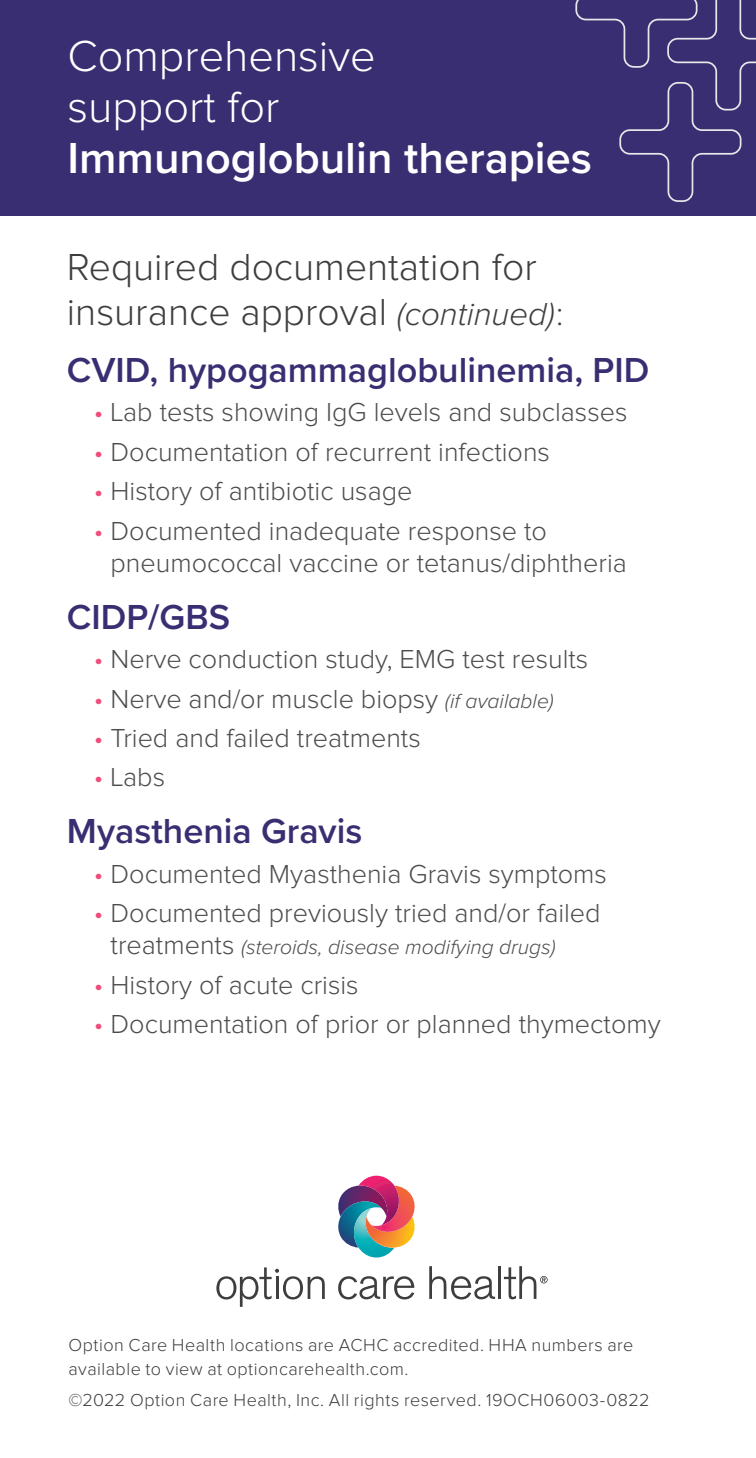
<style>
.page{position:relative;width:756px;height:1458px;background:#fff}
.page>*{position:absolute;margin:0;border:0;box-sizing:border-box;transform-origin:0 0}
.t1{font:300 45px/51px "Proxima Nova";color:#fff}
.t2{font:600 45px "Proxima Nova";color:#fff}
.t3{font:300 39px/45px "Proxima Nova";color:#3e3e3f}
.t4{font:600 36px "Proxima Nova";color:#3a2e73}
.t5{font:300 27px/32.4px "Proxima Nova";color:#4b4c4d}
.t6{font:italic 300 21px "Proxima Nova";color:#4b4c4d}
.t7{font:300 18px/24px "Proxima Nova";letter-spacing:.025em;color:#3e3e3f}
.s1{font-style:italic;font-size:33px}
.s2{font-size:33px}
.s3{color:#f04c7c}
.s4{font-style:italic;font-size:21px}
.s5{font-style:normal;font-size:27px}
</style>
<div class="page">
<div style="left:0;top:0;width:756px;height:216px;background:#3a2e73"></div>
<svg style="left:575px;top:0;width:181px;height:202px"></svg>
<svg style="left:338px;top:1276px;width:76px;height:23px"></svg>
<svg style="left:429px;top:1266px;width:66px;height:33px"></svg>
<hr style="left:498px;top:1266px;width:3px;height:33px;background:#3e3e3f">
<svg style="left:216px;top:1267px;width:109px;height:40px"></svg>
<img style="left:338px;top:1176px;width:77px;height:82px">
<svg style="left:504px;top:1266px;width:43px;height:33px"></svg>
<h1 class="t1" style="left:68px;top:32px;width:310px">Comprehensive support for</h1>
<h1 class="t2" style="left:68px;top:124px;width:526px">Immunoglobulin therapies</h1>
<h2 class="t3" style="left:67px;top:246px;width:498px">Required documentation for insurance approval <span class="s1">(continued)</span><span class="s2">:</span></h2>
<h3 class="t4" style="left:67px;top:343px;width:584px">CVID, hypogammaglobulinemia, PID</h3>
<p class="t5" style="left:94px;top:397px;width:535px"><span class="s3">•</span> Lab tests showing IgG levels and subclasses</p>
<p class="t5" style="left:94px;top:437px;width:458px"><span class="s3">•</span> Documentation of recurrent infections</p>
<p class="t5" style="left:94px;top:476px;width:320px"><span class="s3">•</span> History of antibiotic usage</p>
<p class="t5" style="left:111px;top:516px;width:518px;text-indent:-17px"><span class="s3">•</span> Documented inadequate response to pneumococcal vaccine or tetanus/diphtheria</p>
<h3 class="t4" style="left:67px;top:590px;width:165px">CIDP/GBS</h3>
<p class="t5" style="left:94px;top:644px;width:496px"><span class="s3">•</span> Nerve conduction study, EMG test results</p>
<p class="t5" style="left:94px;top:684px;width:461px"><span class="s3">•</span> Nerve and/or muscle biopsy <span class="s4">(if available)</span></p>
<p class="t5" style="left:94px;top:723px;width:328px"><span class="s3">•</span> Tried and failed treatments</p>
<p class="t5" style="left:94px;top:762px;width:73px"><span class="s3">•</span> Labs</p>
<h3 class="t4" style="left:67px;top:804px;width:297px">Myasthenia Gravis</h3>
<p class="t5" style="left:94px;top:859px;width:515px"><span class="s3">•</span> Documented Myasthenia Gravis symptoms</p>
<p class="t5" style="left:94px;top:898px;width:508px"><span class="s3">•</span> Documented previously tried and/or failed</p>
<p class="t6" style="left:111px;top:932px;width:447px"><span class="s5">treatments</span> (steroids, disease modifying drugs)</p>
<p class="t5" style="left:94px;top:970px;width:266px"><span class="s3">•</span> History of acute crisis</p>
<p class="t5" style="left:94px;top:1009px;width:568px"><span class="s3">•</span> Documentation of prior or planned thymectomy</p>
<p class="t7" style="left:69px;top:1334px;width:566px">Option Care Health locations are ACHC accredited. HHA numbers are available to view at optioncarehealth.com.</p>
<p class="t7" style="left:69px;top:1389px;width:583px">©2022 Option Care Health, Inc. All rights reserved. 19OCH06003-0822</p>
</div>
